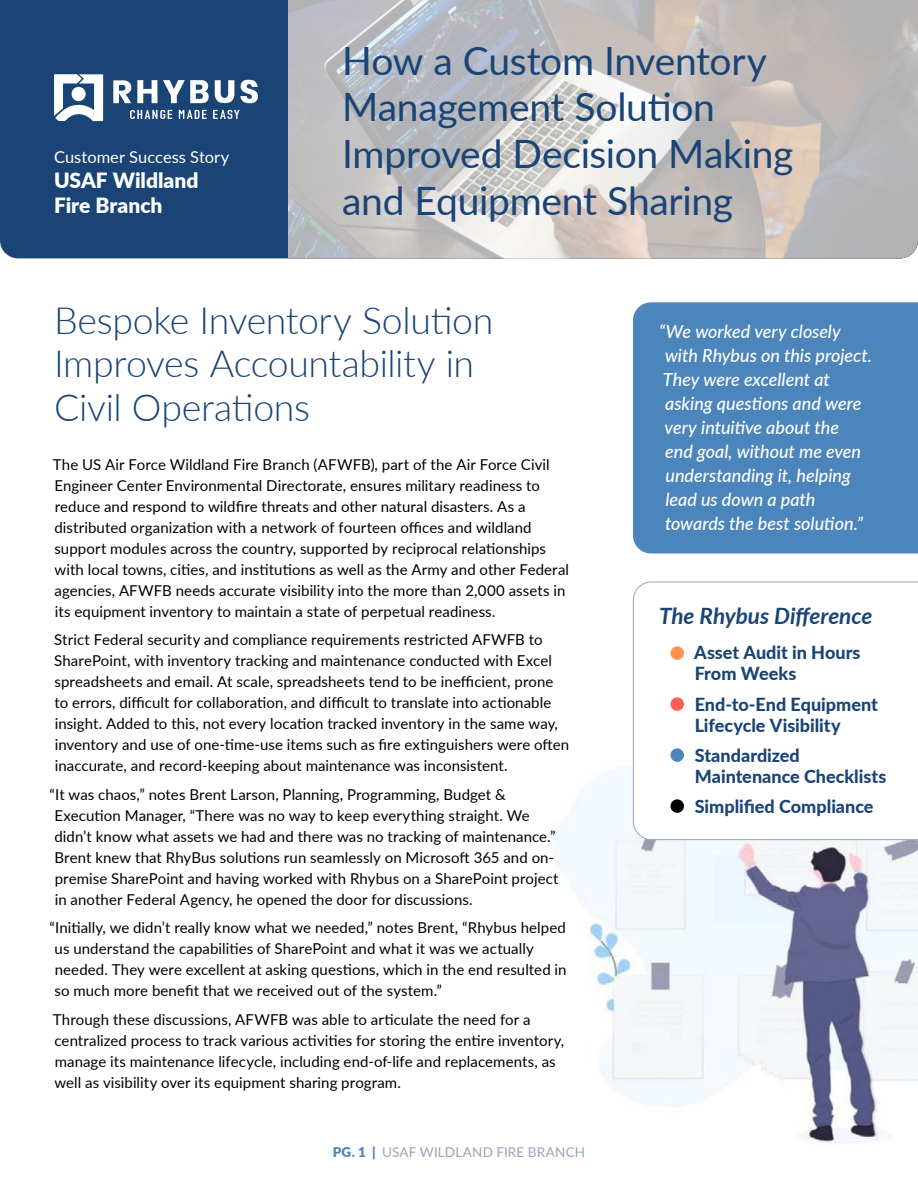
<style>
.page{position:relative;width:918px;height:1188px;background:#fff}
.page>*{position:absolute;margin:0;border:0;box-sizing:border-box;transform-origin:0 0}
.t1{font:39px/46.8px "Lato";letter-spacing:-.01em;color:#1a4476}
.t2{font:300 37.5px/43.5px "Lato";letter-spacing:-.01em;color:#1a4476}
.t3{font:italic 700 22.5px "Lato";color:#1a4476}
.t4{font:900 21px/25.2px "Lato";color:#fff}
.t5{font:italic 500 18px/24px "Lato";color:#fff}
.t6{font:800 18px/21px "Lato";color:#1a4476}
.t7{font:16.5px "Lato";color:#fff}
.t8{font:15px/21px "Lato";letter-spacing:.005em;color:#000}
.t9{font:13.5px "Lato";letter-spacing:.01em;color:#96a5ba}
.s1{font-weight:900;color:#4b85bc}
</style>
<div class="page">
<div style="left:0;top:0;width:288px;height:258px;background:#1a4476"></div>
<svg style="left:288px;top:0;width:630px;height:258px;background:#c5c2c2"></svg>
<img style="left:554px;top:761px;width:364px;height:383px">
<svg style="left:54px;top:74px;width:49px;height:47px"></svg>
<div style="left:72px;top:87px;width:14px;height:14px;background:#fff;border-radius:50%"></div>
<svg style="left:113px;top:80px;width:18px;height:23px"></svg>
<svg style="left:137px;top:80px;width:20px;height:23px"></svg>
<svg style="left:163px;top:80px;width:46px;height:23px"></svg>
<svg style="left:215px;top:80px;width:19px;height:23px"></svg>
<svg style="left:240px;top:80px;width:18px;height:23px"></svg>
<svg style="left:130px;top:110px;width:42px;height:9px"></svg>
<svg style="left:179px;top:110px;width:28px;height:9px"></svg>
<svg style="left:213px;top:110px;width:27px;height:9px"></svg>
<div style="left:633px;top:302px;width:285px;height:251px;background:#4b85bc"></div>
<svg style="left:633px;top:582px;width:285px;height:258px"></svg>
<div style="left:671px;top:646px;width:13px;height:14px;background:#ff914c;border-radius:50%"></div>
<div style="left:671px;top:697px;width:13px;height:14px;background:#ff5e54;border-radius:50%"></div>
<div style="left:671px;top:748px;width:13px;height:14px;background:#4b85bc;border-radius:50%"></div>
<div style="left:671px;top:799px;width:13px;height:14px;background:#000;border-radius:50%"></div>
<p class="t7" style="left:54px;top:150px;width:177px">Customer Success Story</p>
<h3 class="t4" style="left:54px;top:169px;width:146px">USAF Wildland<br>Fire Branch</h3>
<h1 class="t1" style="left:342px;top:40px;width:453px">How a Custom Inventory<br>Management Solution<br>Improved Decision Making and Equipment Sharing</h1>
<h2 class="t2" style="left:54px;top:297px;width:441px">Bespoke Inventory Solution<br>Improves Accountability in<br>Civil Operations</h2>
<p class="t8" style="left:53px;top:455px;width:518px">The US Air Force Wildland Fire Branch (AFWFB), part of the Air Force Civil Engineer Center Environmental Directorate, ensures military readiness to reduce and respond to wildfire threats and other natural disasters. As a distributed organization with a network of fourteen offices and wildland support modules across the country, supported by reciprocal relationships with local towns, cities, and institutions as well as the Army and other Federal agencies, AFWFB needs accurate visibility into the more than 2,000 assets in its equipment inventory to maintain a state of perpetual readiness.</p>
<p class="t8" style="left:54px;top:630px;width:517px">Strict Federal security and compliance requirements restricted AFWFB to SharePoint, with inventory tracking and maintenance conducted with Excel spreadsheets and email. At scale, spreadsheets tend to be inefficient, prone to errors, difficult for collaboration, and difficult to translate into actionable insight. Added to this, not every location tracked inventory in the same way, inventory and use of one-time-use items such as fire extinguishers were often inaccurate, and record-keeping about maintenance was inconsistent.</p>
<p class="t8" style="left:54px;top:785px;width:506px;text-indent:-5px">“It was chaos,” notes Brent Larson, Planning, Programming, Budget &amp; Execution Manager, “There was no way to keep everything straight. We didn’t know what assets we had and there was no tracking of maintenance.” Brent knew that RhyBus solutions run seamlessly on Microsoft 365 and on&shy;premise SharePoint and having worked with Rhybus on a SharePoint project in another Federal Agency, he opened the door for discussions.</p>
<p class="t8" style="left:54px;top:917px;width:514px;text-indent:-5px">“Initially, we didn’t really know what we needed,” notes Brent, “Rhybus helped us understand the capabilities of SharePoint and what it was we actually needed. They were excellent at asking questions, which in the end resulted in so much more benefit that we received out of the system.”</p>
<p class="t8" style="left:53px;top:1008px;width:513px">Through these discussions, AFWFB was able to articulate the need for a centralized process to track various activities for storing the entire inventory, manage its maintenance lifecycle, including end-of-life and replacements, as well as visibility over its equipment sharing program.</p>
<p class="t9" style="left:333px;top:1146px;width:254px"><span class="s1">PG. 1 |</span> USAF WILDLAND FIRE BRANCH</p>
<p class="t5" style="left:659px;top:321px;width:214px">“We worked very closely with Rhybus on this project.<br>They were excellent at asking questions and were very intuitive about the<br>end goal, without me even understanding it, helping lead us down a path towards the best solution.”</p>
<h3 class="t3" style="left:659px;top:599px;width:215px">The Rhybus Difference</h3>
<p class="t6" style="left:694px;top:644px;width:168px">Asset Audit in Hours<br>From Weeks</p>
<p class="t6" style="left:695px;top:695px;width:185px">End-to-End Equipment<br>Lifecycle Visibility</p>
<p class="t6" style="left:695px;top:746px;width:193px">Standardized<br>Maintenance Checklists</p>
<p class="t6" style="left:695px;top:795px;width:180px">Simplified Compliance</p>
</div>
